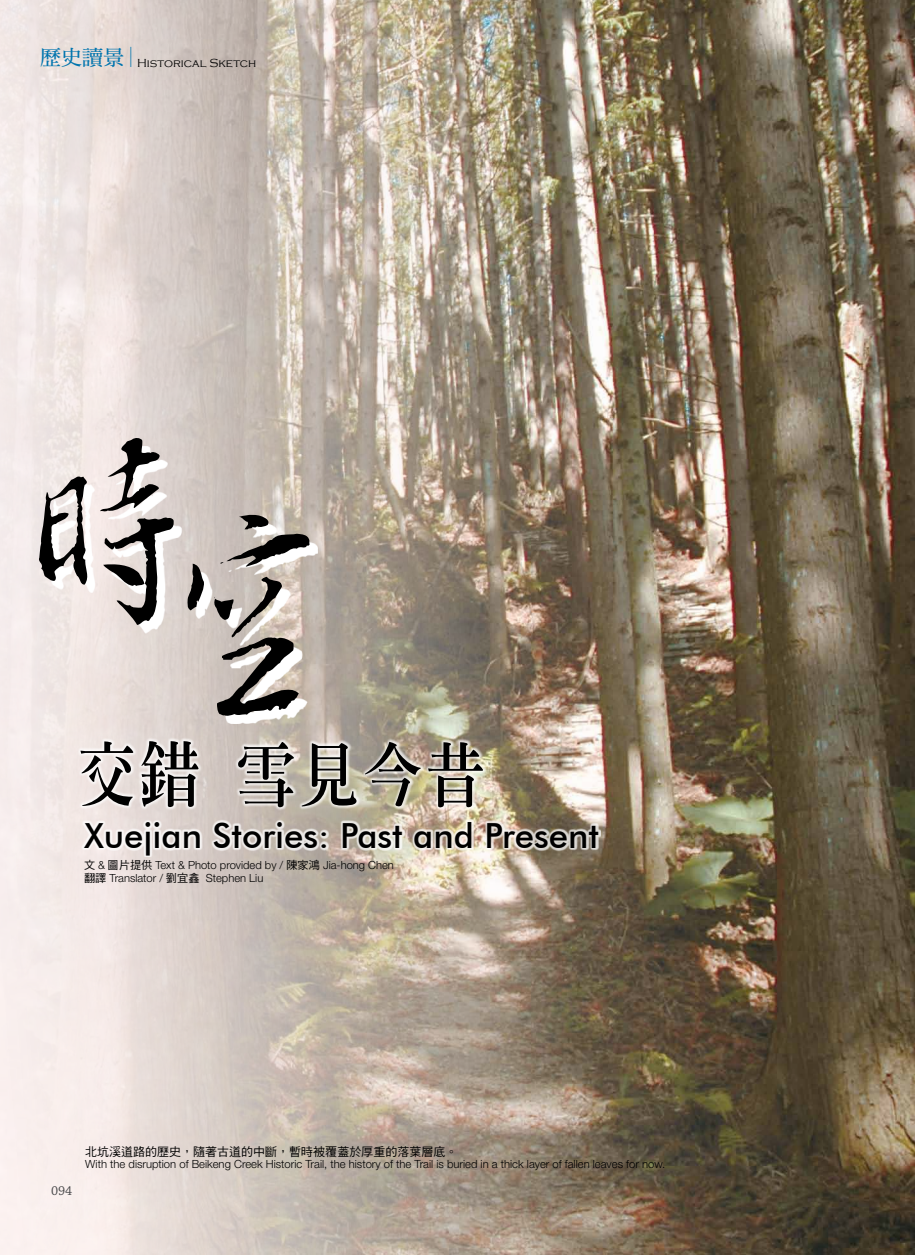
<style>
.page{position:relative;width:915px;height:1255px;background:#fff}
.page>*{position:absolute;margin:0;border:0;box-sizing:border-box;transform-origin:0 0}
.t1{font:800 69px "AR Ming B5";letter-spacing:.05em;color:#000;scale:.87 1}
.t2{font:500 34.65px "Futura BT";color:#000}
.t3{font:21px "DF Ming Std W7";color:#0074ae}
.t4{font:13.5px "Chaparral Pro";color:#454547}
.t5{font:12px "DF Hei Std W5";color:#000}
.t6{font:300 12px "Copperplate Gothic";color:#000}
.t7{font:300 11.25px "Helvetica Neue LT Std";color:#000}
.t8{font:300 11.1px/13.5px "Helvetica Neue LT Std";color:#000}
.s1{font-family:"DF Ming Std W3";font-size:31.5px}
.s2{font-family:"DF Hei Std W5";font-weight:400}
</style>
<div class="page">
<img style="left:0;top:0;width:914px;height:1254px">
<svg style="left:47px;top:446px;width:271px;height:278px;background:#dbd1cb"></svg>
<svg style="left:220px;top:513px;width:91px;height:53px;background:#9d9792"></svg>
<svg style="left:186px;top:563px;width:18px;height:47px"></svg>
<svg style="left:214px;top:576px;width:85px;height:140px"></svg>
<svg style="left:37px;top:474px;width:53px;height:110px"></svg>
<svg style="left:100px;top:437px;width:74px;height:188px"></svg>
<div style="left:76px;top:736px;width:410px;height:74px;background:#fff;opacity:.75"></div>
<div style="left:80px;top:817px;width:520px;height:39px;background:#fff;opacity:.75"></div>
<h3 class="t3" style="left:40px;top:46px;width:94px">歷史讀景 <span class="s1">|</span></h3>
<p class="t6" style="left:137px;top:56px;width:121px">Historical Sketch</p>
<h1 class="t1" style="left:77px;top:739px;width:470px">交錯 雪見今昔</h1>
<h2 class="t2" style="left:84px;top:814px;width:516px">Xuejian Stories: Past and Present</h2>
<p class="t8" style="left:84px;top:857px;width:311px"><span class="s2">文</span> &amp; <span class="s2">圖片提供</span> Text &amp; Photo provided by / <span class="s2">陳家鴻</span> Jia-hong Chen<span class="s2">翻譯</span> Translator / <span class="s2">劉宜鑫</span> Stephen Liu</p>
<p class="t4" style="left:51px;top:1183px;width:23px">094</p>
<p class="t5" style="left:85px;top:1144px;width:373px">北坑溪道路的歷史，隨著古道的中斷，暫時被覆蓋於厚重的落葉層底。</p>
<p class="t7" style="left:85px;top:1157px;width:581px">With the disruption of Beikeng Creek Historic Trail, the history of the Trail is buried in a thick layer of fallen leaves for now.</p>
</div>
